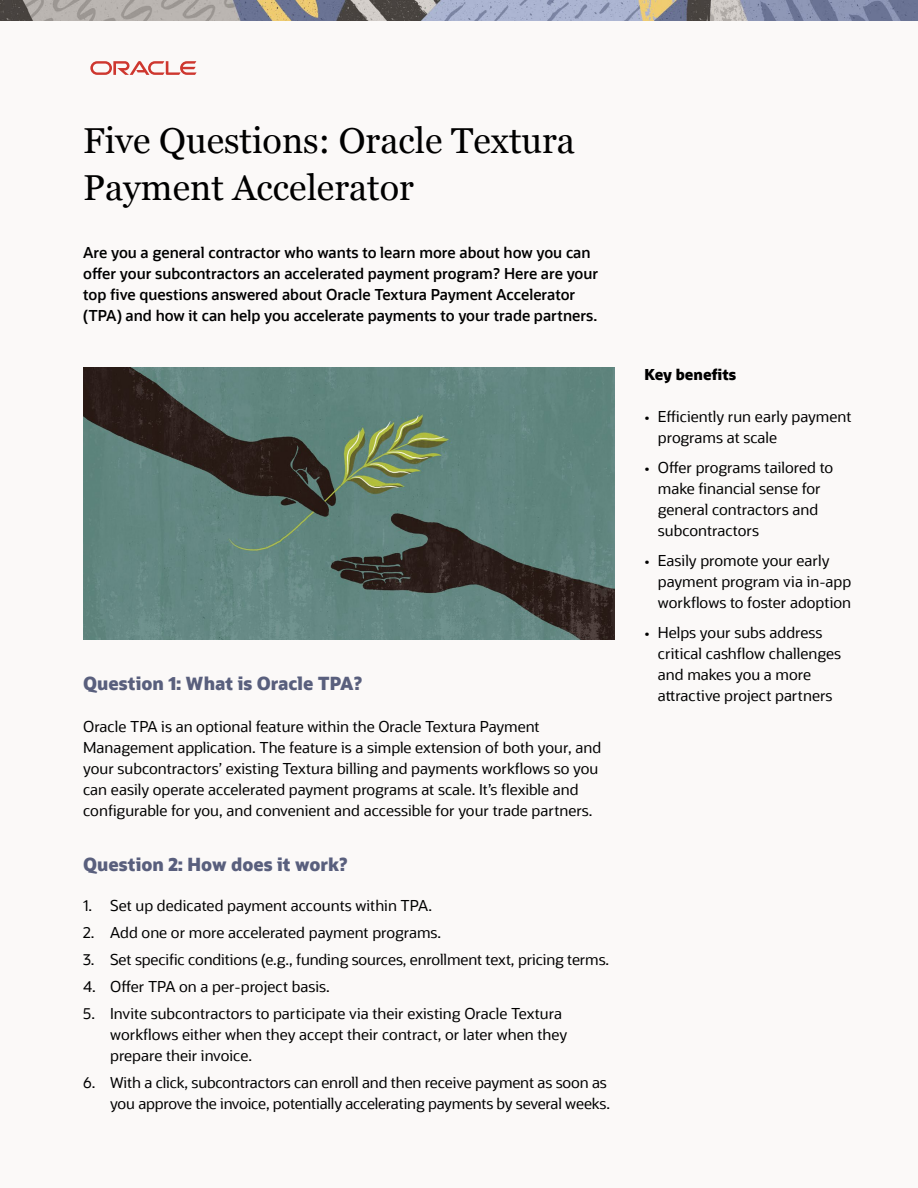
<style>
.page{position:relative;width:918px;height:1188px;background:#fbf9f8}
.page>*{position:absolute;margin:0;border:0;box-sizing:border-box;transform-origin:0 0}
.t1{font:36px/48px "Georgia";color:#000}
.t2{font:800 18px "Oracle Sans";color:#595f7d}
.t3{font:15px/21px "Oracle Sans";color:#000}
.t4{font:600 15px/21px "Oracle Sans";color:#000}
.t5{font:800 15px "Oracle Sans";color:#000}
</style>
<div class="page">
<img style="left:0;top:0;width:918px;height:21px">
<svg style="left:90px;top:61px;width:107px;height:14px"></svg>
<img style="left:83px;top:367px;width:532px;height:272px">
<h1 class="t1" style="left:83px;top:115px;width:493px">Five Questions: Oracle Textura<br>Payment Accelerator</h1>
<h5 class="t4" style="left:83px;top:242px;width:509px">Are you a general contractor who wants to learn more about how you can</h5>
<p class="t4" style="left:83px;top:263px;width:517px">offer your subcontractors an accelerated payment program? Here are your top five questions answered about Oracle Textura Payment Accelerator (TPA) and how it can help you accelerate payments to your trade partners.</p>
<p class="t2" style="left:83px;top:671px;width:280px">Question 1: What is Oracle TPA?</p>
<p class="t3" style="left:83px;top:716px;width:520px">Oracle TPA is an optional feature within the Oracle Textura Payment<br>Management application. The feature is a simple extension of both your, and</p>
<p class="t3" style="left:83px;top:758px;width:517px">your subcontractors’ existing Textura billing and payments workflows so you can easily operate accelerated payment programs at scale. It’s flexible and configurable for you, and convenient and accessible for your trade partners.</p>
<p class="t2" style="left:83px;top:853px;width:266px">Question 2: How does it work?</p>
<p class="t3" style="left:83px;top:895px;width:350px">1. Set up dedicated payment accounts within TPA.</p>
<p class="t3" style="left:83px;top:922px;width:360px">2. Add one or more accelerated payment programs.</p>
<p class="t3" style="left:83px;top:949px;width:528px">3. Set specific conditions (e.g., funding sources, enrollment text, pricing terms.</p>
<p class="t3" style="left:83px;top:976px;width:248px">4. Offer TPA on a per-project basis.</p>
<p class="t3" style="left:110px;top:1003px;width:459px;text-indent:-27px">5. Invite subcontractors to participate via their existing Oracle Textura workflows either when they accept their contract, or later when they prepare their invoice.</p>
<p class="t3" style="left:83px;top:1072px;width:528px;text-align:right">6. With a click, subcontractors can enroll and then receive payment as soon as you approve the invoice, potentially accelerating payments by several weeks.</p>
<h5 class="t5" style="left:644px;top:364px;width:93px">Key benefits</h5>
<p class="t3" style="left:658px;top:406px;width:195px;text-indent:-14px">• Efficiently run early payment programs at scale</p>
<p class="t3" style="left:658px;top:457px;width:177px;text-indent:-14px">• Offer programs tailored to make financial sense for general contractors and subcontractors</p>
<p class="t3" style="left:658px;top:550px;width:195px;text-indent:-14px">• Easily promote your early payment program via in-app workflows to foster adoption</p>
<p class="t3" style="left:644px;top:622px;width:180px">• Helps your subs address</p>
<p class="t3" style="left:658px;top:643px;width:185px">critical cashflow challenges</p>
<p class="t3" style="left:658px;top:664px;width:155px">and makes you a more</p>
<p class="t3" style="left:658px;top:685px;width:176px">attractive project partners</p>
</div>
